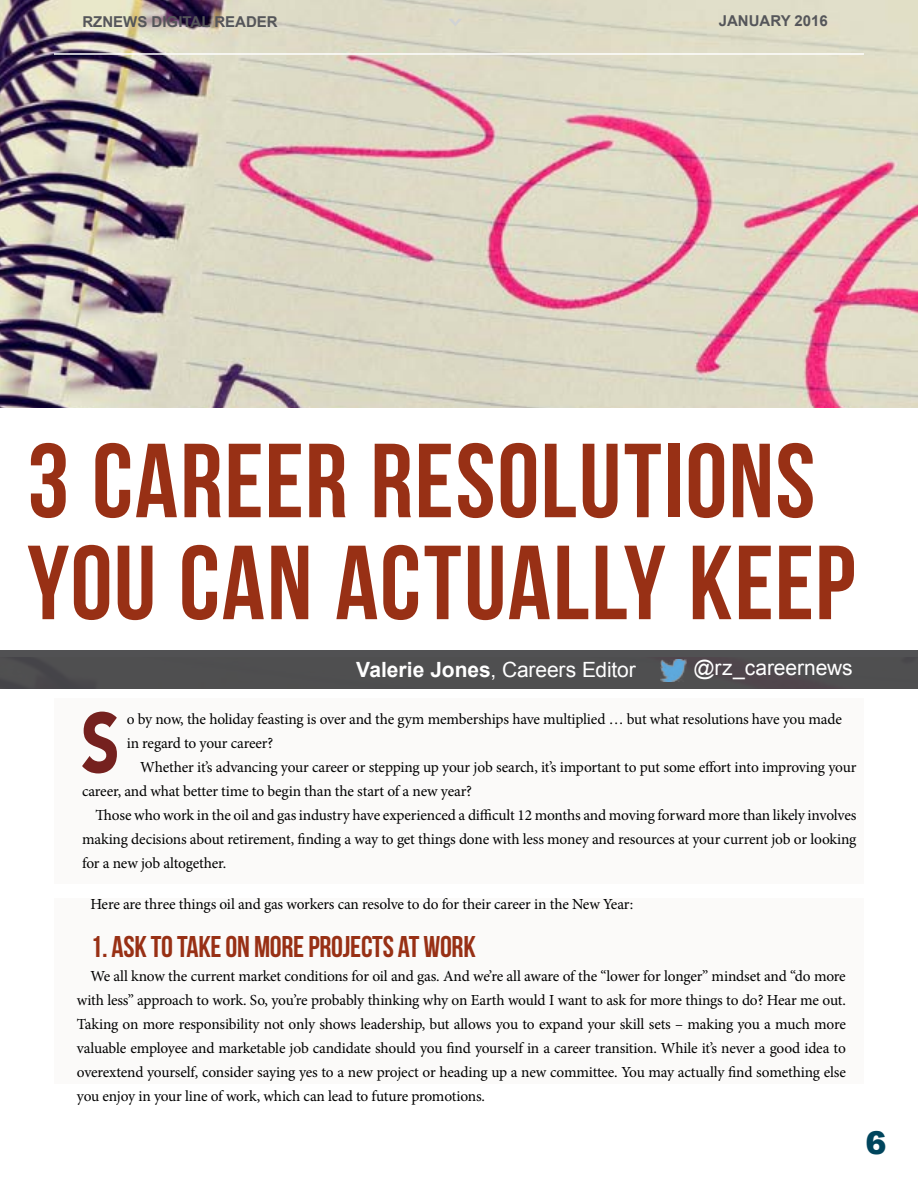
<style>
.page{position:relative;width:918px;height:1188px;background:#fff}
.page>*{position:absolute;margin:0;border:0;box-sizing:border-box;transform-origin:0 0}
.t1{font:700 105px/102px "Bebas Neue";letter-spacing:.015em;color:#983015}
.t2{font:900 83.1px "Avenir";color:#75211f;scale:.82 1}
.t3{font:900 31.5px "Arial";color:#00455d}
.t4{font:700 30px "Bebas Neue";letter-spacing:-.01em;color:#983015}
.t5{font:21px "Arial";letter-spacing:-.005em;color:#fff}
.t6{font:15.3px/24px "Minion Pro";letter-spacing:-.015em;color:#000}
.t7{font:700 15px "Arial";color:#55565a}
.s1{font-weight:700}
</style>
<div class="page">
<img style="left:1px;top:0;width:917px;height:408px">
<div style="left:54px;top:698px;width:810px;height:185px;background:#fbfaf8"></div>
<div style="left:54px;top:898px;width:810px;height:185px;background:#fbfaf8"></div>
<div style="left:1px;top:650px;width:917px;height:39px;background:#4f4f50"></div>
<hr style="left:54px;top:53px;width:810px;height:2px;background:#fff">
<img style="left:661px;top:660px;width:26px;height:21px">
<svg style="left:448px;top:19px;width:14px;height:7px"></svg>
<p class="t7" style="left:82px;top:12px;width:197px">RZNEWS DIGITAL READER</p>
<p class="t7" style="left:719px;top:11px;width:111px">JANUARY 2016</p>
<h1 class="t1" style="left:27px;top:429px;width:829px">3 CAREER RESOLUTIONS<br>YOU CAN ACTUALLY KEEP</h1>
<h3 class="t5" style="left:356px;top:656px;width:281px"><span class="s1">Valerie Jones</span>, Careers Editor</h3>
<h3 class="t5" style="left:693px;top:654px;width:161px">@rz_careernews</h3>
<h2 class="t2" style="left:81px;top:672px;width:49px">S</h2>
<p class="t6" style="left:127px;top:707px;width:717px">o by now, the holiday feasting is over and the gym memberships have multiplied … but what resolutions have you made in regard to your career?</p>
<p class="t6" style="left:82px;top:755px;width:776px;text-indent:58px">Whether it’s advancing your career or stepping up your job search, it’s important to put some effort into improving your career, and what better time to begin than the start of a new year?</p>
<p class="t6" style="left:82px;top:803px;width:776px;text-align:justify;text-indent:13px">Those who work in the oil and gas industry have experienced a difficult 12 months and moving forward more than likely involves making decisions about retirement, finding a way to get things done with less money and resources at your current job or looking for a new job altogether.</p>
<p class="t6" style="left:90px;top:892px;width:544px">Here are three things oil and gas workers can resolve to do for their career in the New Year:</p>
<h3 class="t4" style="left:90px;top:930px;width:387px">1. ASK TO TAKE ON MORE PROJECTS AT WORK</h3>
<p class="t6" style="left:77px;top:964px;width:771px;text-align:justify;text-indent:13px">We all know the current market conditions for oil and gas. And we’re all aware of the “lower for longer” mindset and “do more with less” approach to work. So, you’re probably thinking why on Earth would I want to ask for more things to do? Hear me out.<br>Taking on more responsibility not only shows leadership, but allows you to expand your skill sets – making you a much more valuable employee and marketable job candidate should you find yourself in a career transition. While it’s never a good idea to overextend yourself, consider saying yes to a new project or heading up a new committee. You may actually find something else you enjoy in your line of work, which can lead to future promotions.</p>
<h3 class="t3" style="left:865px;top:1119px;width:23px">6</h3>
</div>
